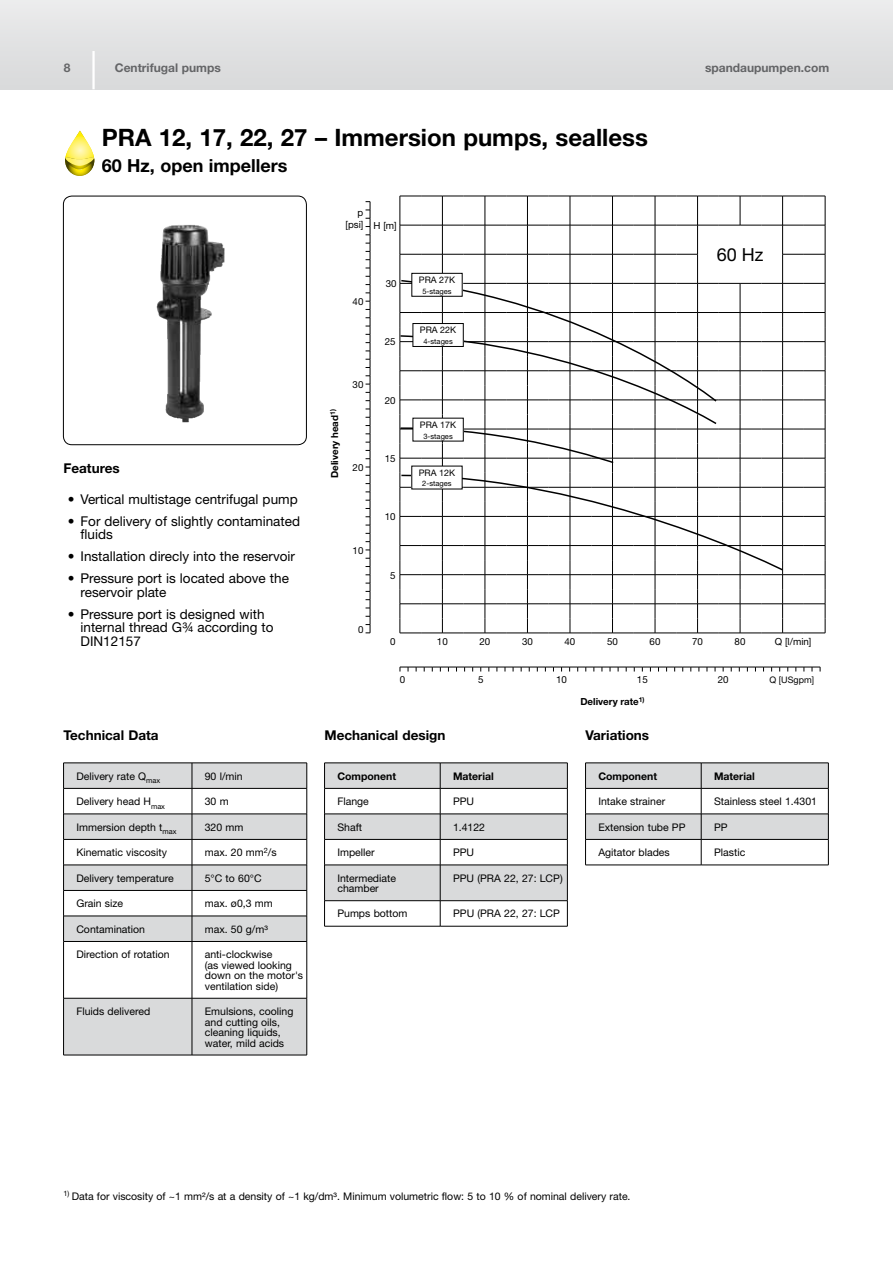
<style>
.page{position:relative;width:893px;height:1263px;background:#fff}
.page>*{position:absolute;margin:0;border:0;box-sizing:border-box;transform-origin:0 0}
.t1{font:700 24px "Helvetica Neue";color:#000}
.t2{font:700 18px "Helvetica Neue";color:#000}
.t3{font:18px "Helvetica Neue";color:#000}
.t4{font:13.5px/13.5px "Helvetica Neue";color:#000}
.t5{font:700 13.5px "Helvetica Neue";color:#000}
.t6{font:700 12px "Helvetica Neue";color:#646567}
.t7{font:10.5px/10.5px "Helvetica Neue";color:#000}
.t8{font:700 10.5px "Helvetica Neue";color:#000}
.t9{font:9.75px/11.7px "Helvetica Neue";color:#000;text-align:right}
.t10{font:700 9.75px "Helvetica Neue";color:#000}
.t11{font:9px "Helvetica Neue";color:#000}
.t12{font:7.5px "Helvetica Neue";color:#000}
</style>
<div class="page">
<div style="left:0;top:0;width:893px;height:89px;background:#e1e2e3"></div>
<hr style="left:92px;top:51px;width:3px;height:38px;background:#fff">
<svg style="left:65px;top:131px;width:30px;height:45px"></svg>
<img style="left:157px;top:225px;width:68px;height:197px">
<div style="left:63px;top:196px;width:243px;height:249px;border:1px solid #000;border-radius:9px"></div>
<svg style="left:366px;top:201px;width:5px;height:433px"></svg>
<svg style="left:400px;top:667px;width:421px;height:4px"></svg>
<svg style="left:399px;top:196px;width:427px;height:438px"></svg>
<div style="left:413px;top:418px;width:50px;height:23px;background:#fff"></div>
<div style="left:413px;top:323px;width:50px;height:23px;background:#fff"></div>
<div style="left:413px;top:323px;width:50px;height:24px;border:1px solid #000"></div>
<div style="left:412px;top:273px;width:50px;height:23px;background:#fff"></div>
<div style="left:412px;top:273px;width:50px;height:23px;border:1px solid #000"></div>
<svg style="left:64px;top:764px;width:243px;height:291px;fill:#d9dadb"></svg>
<hr style="left:63px;top:763px;width:129px;height:1px;background:#000">
<hr style="left:192px;top:763px;width:115px;height:1px;background:#000">
<hr style="left:63px;top:788px;width:129px;height:1px;background:#000">
<hr style="left:192px;top:788px;width:115px;height:1px;background:#000">
<hr style="left:63px;top:814px;width:129px;height:1px;background:#000">
<hr style="left:192px;top:814px;width:115px;height:1px;background:#000">
<hr style="left:63px;top:839px;width:129px;height:1px;background:#000">
<hr style="left:192px;top:839px;width:115px;height:1px;background:#000">
<svg style="left:63px;top:764px;width:1px;height:177px"></svg>
<svg style="left:192px;top:763px;width:1px;height:178px"></svg>
<svg style="left:307px;top:763px;width:1px;height:178px"></svg>
<hr style="left:63px;top:941px;width:1px;height:57px;background:#000">
<hr style="left:192px;top:941px;width:1px;height:57px;background:#000">
<hr style="left:307px;top:941px;width:1px;height:57px;background:#000">
<hr style="left:63px;top:998px;width:1px;height:57px;background:#000">
<hr style="left:192px;top:998px;width:1px;height:57px;background:#000">
<hr style="left:307px;top:998px;width:1px;height:57px;background:#000">
<hr style="left:63px;top:865px;width:129px;height:1px;background:#000">
<hr style="left:192px;top:865px;width:115px;height:1px;background:#000">
<hr style="left:63px;top:890px;width:129px;height:1px;background:#000">
<hr style="left:192px;top:890px;width:115px;height:1px;background:#000">
<hr style="left:63px;top:916px;width:129px;height:1px;background:#000">
<hr style="left:192px;top:916px;width:115px;height:1px;background:#000">
<hr style="left:63px;top:941px;width:129px;height:1px;background:#000">
<hr style="left:192px;top:941px;width:115px;height:1px;background:#000">
<hr style="left:63px;top:998px;width:129px;height:1px;background:#000">
<hr style="left:192px;top:998px;width:115px;height:1px;background:#000">
<hr style="left:63px;top:1055px;width:129px;height:1px;background:#000">
<hr style="left:192px;top:1055px;width:115px;height:1px;background:#000">
<svg style="left:324px;top:763px;width:244px;height:163px"></svg>
<hr style="left:324px;top:839px;width:116px;height:1px;background:#000">
<hr style="left:440px;top:839px;width:127px;height:1px;background:#000">
<hr style="left:324px;top:865px;width:116px;height:1px;background:#000">
<hr style="left:440px;top:865px;width:127px;height:1px;background:#000">
<hr style="left:324px;top:900px;width:116px;height:1px;background:#000">
<hr style="left:440px;top:900px;width:127px;height:1px;background:#000">
<hr style="left:324px;top:926px;width:116px;height:1px;background:#000">
<hr style="left:440px;top:926px;width:127px;height:1px;background:#000">
<svg style="left:585px;top:763px;width:244px;height:102px"></svg>
<hr style="left:585px;top:839px;width:116px;height:1px;background:#000">
<hr style="left:701px;top:839px;width:127px;height:1px;background:#000">
<hr style="left:585px;top:865px;width:116px;height:1px;background:#000">
<hr style="left:701px;top:865px;width:127px;height:1px;background:#000">
<p class="t6" style="left:64px;top:61px;width:8px">8</p>
<p class="t6" style="left:115px;top:61px;width:108px">Centrifugal pumps</p>
<p class="t6" style="left:705px;top:61px;width:126px">spandaupumpen.com</p>
<h1 class="t1" style="left:102px;top:123px;width:548px">PRA 12, 17, 22, 27 – Immersion pumps, sealless</h1>
<h2 class="t2" style="left:102px;top:155px;width:187px">60 Hz, open impellers</h2>
<p class="t5" style="left:63px;top:460px;width:58px">Features</p>
<p class="t4" style="left:68px;top:492px;width:231px">• Vertical multistage centrifugal pump</p>
<p class="t4" style="left:81px;top:514px;width:221px;text-indent:-13px">• For delivery of slightly contaminated fluids</p>
<p class="t4" style="left:68px;top:549px;width:229px">• Installation direcly into the reservoir</p>
<p class="t4" style="left:81px;top:571px;width:210px;text-indent:-13px">• Pressure port is located above the reservoir plate</p>
<p class="t4" style="left:81px;top:607px;width:195px;text-indent:-13px">• Pressure port is designed with internal thread G¾ according to<br>DIN12157</p>
<p class="t5" style="left:63px;top:727px;width:97px">Technical Data</p>
<p class="t7" style="left:76px;top:770px;width:85px">Delivery rate Q<sub>max</sub></p>
<p class="t7" style="left:205px;top:770px;width:39px">90 l/min</p>
<p class="t7" style="left:76px;top:796px;width:90px">Delivery head H<sub>max</sub></p>
<p class="t7" style="left:205px;top:796px;width:25px">30 m</p>
<p class="t7" style="left:76px;top:821px;width:102px">Immersion depth t<sub>max</sub></p>
<p class="t7" style="left:205px;top:821px;width:40px">320 mm</p>
<p class="t7" style="left:76px;top:847px;width:92px">Kinematic viscosity</p>
<p class="t7" style="left:205px;top:847px;width:73px">max. 20 mm<sup>2</sup>/s</p>
<p class="t7" style="left:76px;top:872px;width:99px">Delivery temperature</p>
<p class="t7" style="left:205px;top:872px;width:58px">5°C to 60°C</p>
<p class="t7" style="left:76px;top:898px;width:48px">Grain size</p>
<p class="t7" style="left:205px;top:898px;width:69px">max. ø0,3 mm</p>
<p class="t7" style="left:76px;top:923px;width:70px">Contamination</p>
<p class="t7" style="left:205px;top:923px;width:65px">max. 50 g/m³</p>
<p class="t7" style="left:76px;top:949px;width:95px">Direction of rotation</p>
<p class="t7" style="left:205px;top:949px;width:100px">anti-clockwise<br>(as viewed looking down on the motor's ventilation side)</p>
<p class="t7" style="left:76px;top:1006px;width:75px">Fluids delivered</p>
<p class="t7" style="left:205px;top:1006px;width:90px">Emulsions, cooling and cutting oils, cleaning liquids, water, mild acids</p>
<p class="t9" style="left:346px;top:207px;width:19px">p [psi]</p>
<p class="t9" style="left:374px;top:219px;width:25px">H [m]</p>
<p class="t9" style="left:353px;top:296px;width:12px">40</p>
<p class="t10" style="left:329px;top:478px;width:70px;rotate:-90deg">Delivery head<sup>1)</sup></p>
<p class="t9" style="left:353px;top:378px;width:12px">30</p>
<p class="t9" style="left:353px;top:461px;width:12px">20</p>
<p class="t9" style="left:353px;top:544px;width:12px">10</p>
<p class="t9" style="left:386px;top:278px;width:12px">30</p>
<p class="t9" style="left:385px;top:336px;width:12px">25</p>
<p class="t9" style="left:385px;top:394px;width:12px">20</p>
<p class="t9" style="left:385px;top:452px;width:12px">15</p>
<p class="t9" style="left:385px;top:511px;width:12px">10</p>
<p class="t9" style="left:390px;top:569px;width:7px">5</p>
<p class="t11" style="left:419px;top:274px;width:38px">PRA 27K</p>
<p class="t12" style="left:422px;top:287px;width:31px">5-stages</p>
<p class="t11" style="left:420px;top:325px;width:38px">PRA 22K</p>
<p class="t12" style="left:423px;top:337px;width:31px">4-stages</p>
<p class="t11" style="left:420px;top:419px;width:38px">PRA 17K</p>
<p class="t12" style="left:423px;top:431px;width:31px">3-stages</p>
<p class="t11" style="left:419px;top:467px;width:38px">PRA 12K</p>
<p class="t12" style="left:422px;top:479px;width:31px">2-stages</p>
<h2 class="t3" style="left:717px;top:244px;width:48px">60 Hz</h2>
<p class="t9" style="left:358px;top:623px;width:7px">0</p>
<p class="t9" style="left:390px;top:635px;width:7px">0</p>
<p class="t9" style="left:437px;top:635px;width:12px">10</p>
<p class="t9" style="left:479px;top:635px;width:12px">20</p>
<p class="t9" style="left:522px;top:635px;width:12px">30</p>
<p class="t9" style="left:565px;top:635px;width:12px">40</p>
<p class="t9" style="left:607px;top:635px;width:12px">50</p>
<p class="t9" style="left:650px;top:635px;width:12px">60</p>
<p class="t9" style="left:692px;top:635px;width:12px">70</p>
<p class="t9" style="left:735px;top:635px;width:12px">80</p>
<p class="t9" style="left:775px;top:635px;width:38px">Q [l/min]</p>
<p class="t9" style="left:400px;top:674px;width:7px">0</p>
<p class="t9" style="left:478px;top:674px;width:7px">5</p>
<p class="t9" style="left:556px;top:674px;width:12px">10</p>
<p class="t9" style="left:637px;top:674px;width:12px">15</p>
<p class="t9" style="left:718px;top:674px;width:12px">20</p>
<p class="t11" style="left:769px;top:674px;width:46px">Q [USgpm]</p>
<p class="t10" style="left:580px;top:695px;width:66px">Delivery rate<sup>1)</sup></p>
<p class="t5" style="left:324px;top:727px;width:123px">Mechanical design</p>
<p class="t8" style="left:337px;top:769px;width:60px">Component</p>
<p class="t8" style="left:453px;top:769px;width:42px">Material</p>
<p class="t7" style="left:337px;top:796px;width:33px">Flange</p>
<p class="t7" style="left:453px;top:796px;width:23px">PPU</p>
<p class="t7" style="left:337px;top:821px;width:26px">Shaft</p>
<p class="t7" style="left:453px;top:821px;width:34px">1.4122</p>
<p class="t7" style="left:337px;top:847px;width:39px">Impeller</p>
<p class="t7" style="left:453px;top:847px;width:23px">PPU</p>
<p class="t7" style="left:337px;top:872px;width:60px">Intermediate chamber</p>
<p class="t7" style="left:453px;top:872px;width:111px">PPU (PRA 22, 27: LCP)</p>
<p class="t7" style="left:337px;top:908px;width:72px">Pumps bottom</p>
<p class="t7" style="left:453px;top:908px;width:108px">PPU (PRA 22, 27: LCP</p>
<p class="t5" style="left:585px;top:727px;width:65px">Variations</p>
<p class="t8" style="left:598px;top:769px;width:60px">Component</p>
<p class="t8" style="left:714px;top:769px;width:42px">Material</p>
<p class="t7" style="left:598px;top:796px;width:68px">Intake strainer</p>
<p class="t7" style="left:714px;top:796px;width:105px">Stainless steel 1.4301</p>
<p class="t7" style="left:598px;top:821px;width:89px">Extension tube PP</p>
<p class="t7" style="left:714px;top:821px;width:15px">PP</p>
<p class="t7" style="left:598px;top:847px;width:73px">Agitator blades</p>
<p class="t7" style="left:714px;top:847px;width:33px">Plastic</p>
<p class="t7" style="left:63px;top:1190px;width:569px"><sup>1)</sup> Data for viscosity of ~1 mm²/s at a density of ~1 kg/dm³. Minimum volumetric flow: 5 to 10 % of nominal delivery rate.</p>
</div>
